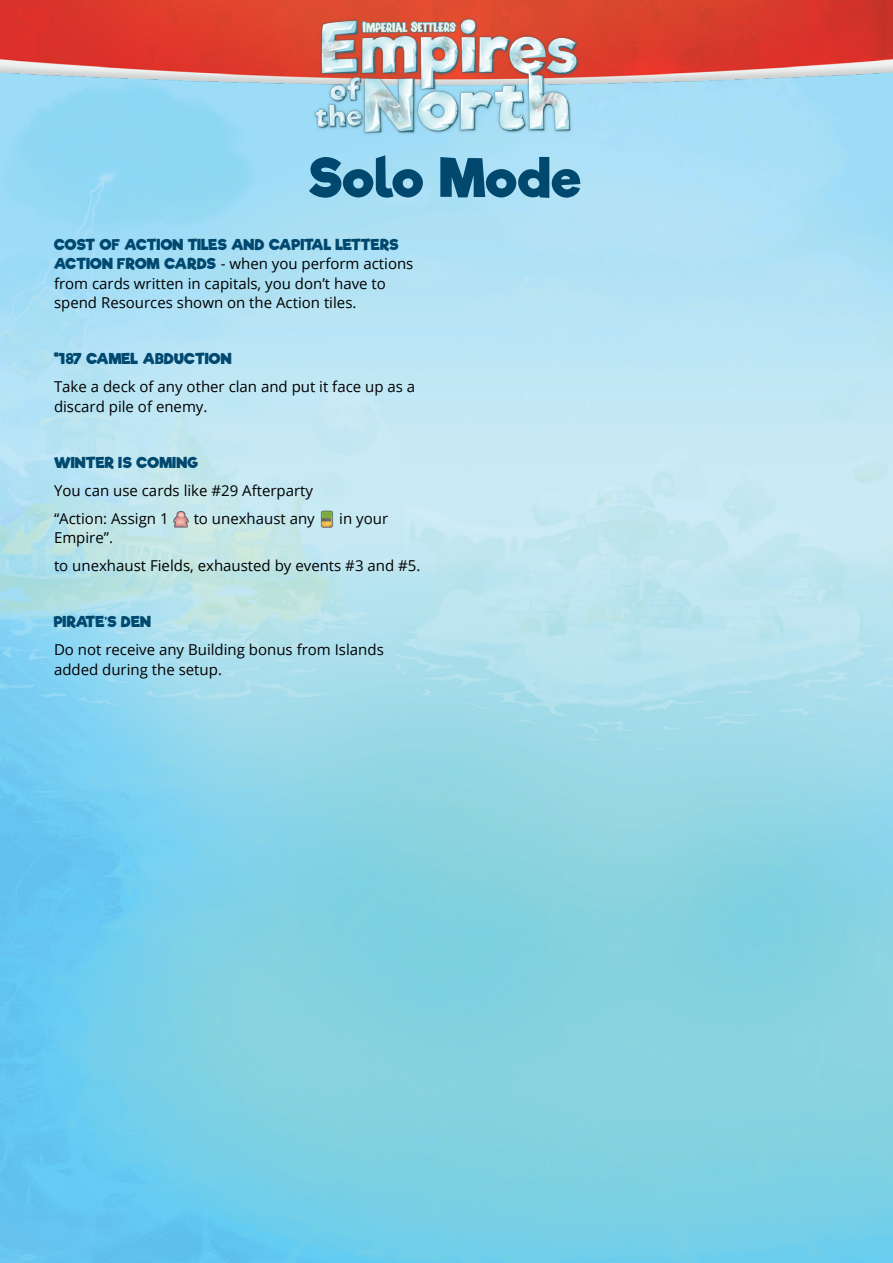
<style>
.page{position:relative;width:893px;height:1263px;background:#fff}
.page>*{position:absolute;margin:0;border:0;box-sizing:border-box;transform-origin:0 0}
.t1{font:54px "Riffic";letter-spacing:-.005em;color:#00486e}
.Styl_akapitowy_1base{font:15px/19.5px "Open Sans";color:#000}
.Styl_akapitowy_1base-2{font:15px "Riffic";color:#00486e}
.s1{font-family:"Riffic";color:#00486e}
</style>
<div class="page">
<img style="left:0;top:150px;width:893px;height:1113px">
<img style="left:0;top:0;width:893px;height:150px">
<img style="left:173px;top:511px;width:17px;height:17px">
<img style="left:319px;top:511px;width:17px;height:17px">
<img style="left:312px;top:16px;width:268px;height:119px">
<p class="t1" style="left:310px;top:144px;width:273px">Solo Mode</p>
<p class="Styl_akapitowy_1base" style="left:54px;top:234px;width:361px"><span class="s1">COST OF ACTION TILES AND CAPITAL LETTERS ACTION FROM CARDS</span> - when you perform actions from cards written in capitals, you don’t have to spend Resources shown on the Action tiles.</p>
<p class="Styl_akapitowy_1base-2" style="left:54px;top:350px;width:179px">#187 CAMEL ABDUCTION</p>
<p class="Styl_akapitowy_1base" style="left:54px;top:377px;width:363px">Take a deck of any other clan and put it face up as a discard pile of enemy.</p>
<p class="Styl_akapitowy_1base-2" style="left:54px;top:453px;width:146px">WINTER IS COMING</p>
<p class="Styl_akapitowy_1base" style="left:54px;top:480px;width:261px">You can use cards like #29 Afterparty</p>
<p class="Styl_akapitowy_1base" style="left:54px;top:508px;width:116px">“Action: Assign 1</p>
<p class="Styl_akapitowy_1base" style="left:194px;top:508px;width:123px">to unexhaust any</p>
<p class="Styl_akapitowy_1base" style="left:339px;top:508px;width:50px">in your</p>
<p class="Styl_akapitowy_1base" style="left:54px;top:528px;width:61px">Empire”.</p>
<p class="Styl_akapitowy_1base" style="left:54px;top:556px;width:368px">to unexhaust Fields, exhausted by events #3 and #5.</p>
<p class="Styl_akapitowy_1base-2" style="left:54px;top:613px;width:99px">PIRATE’S DEN</p>
<p class="Styl_akapitowy_1base" style="left:54px;top:640px;width:331px">Do not receive any Building bonus from Islands added during the setup.</p>
</div>
